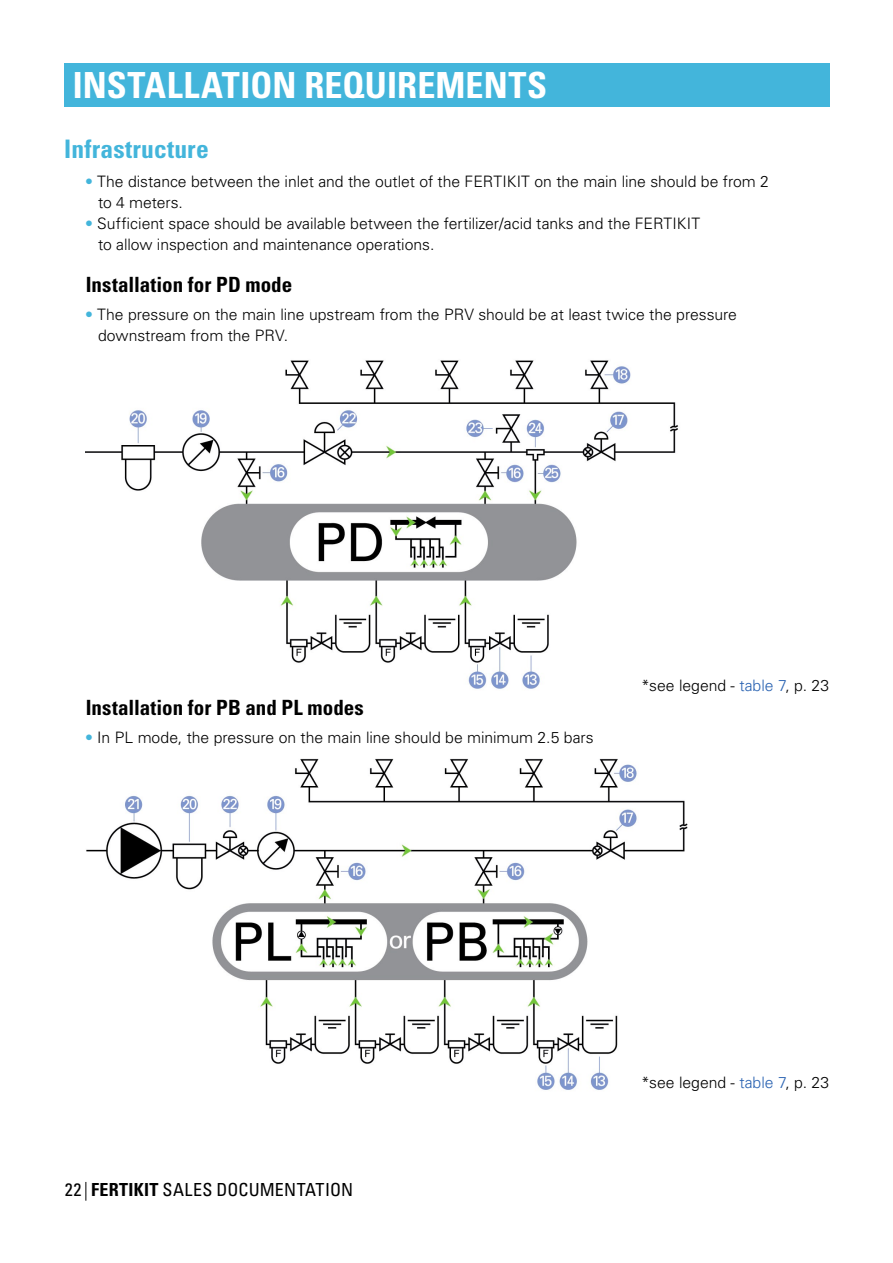
<style>
.page{position:relative;width:893px;height:1263px;background:#fff}
.page>*{position:absolute;margin:0;border:0;box-sizing:border-box;transform-origin:0 0}
.t1{font:700 condensed 36px "Univers LT Std";letter-spacing:.005em;color:#fff}
.t2{font:700 condensed 25.5px "Univers LT Std";letter-spacing:.01em;color:#43b5db}
.t3{font:700 condensed 21px "Univers LT Std";letter-spacing:.005em;color:#000}
.t4{font:condensed 18px "Univers LT Std";letter-spacing:.015em;color:#000}
.t5{font:300 15.75px/21px "Univers LT Std";letter-spacing:-.005em;color:#000}
.s1{color:#43b5db}
.s2{color:#2a63b2}
.s3{font-weight:700}
</style>
<div class="page">
<svg style="left:85px;top:1182px;width:1px;height:19px"></svg>
<div style="left:64px;top:64px;width:765px;height:43px;background:#43b5db"></div>
<img style="left:85px;top:360px;width:593px;height:329px">
<img style="left:86px;top:758px;width:602px;height:332px">
<h1 class="t1" style="left:73px;top:63px;width:476px">INSTALLATION REQUIREMENTS</h1>
<h2 class="t2" style="left:64px;top:133px;width:146px">Infrastructure</h2>
<p class="t5" style="left:98px;top:170px;width:672px;text-indent:-13px"><span class="s1">•</span> The distance between the inlet and the outlet of the FERTIKIT on the main line should be from 2 to 4 meters.</p>
<p class="t5" style="left:98px;top:212px;width:604px;text-indent:-13px"><span class="s1">•</span> Sufficient space should be available between the fertilizer/acid tanks and the FERTIKIT to allow inspection and maintenance operations.</p>
<h3 class="t3" style="left:86px;top:271px;width:208px">Installation for PD mode</h3>
<p class="t5" style="left:98px;top:304px;width:640px;text-indent:-13px"><span class="s1">•</span> The pressure on the main line upstream from the PRV should be at least twice the pressure downstream from the PRV.</p>
<h3 class="t3" style="left:86px;top:694px;width:280px">Installation for PB and PL modes</h3>
<p class="t5" style="left:85px;top:727px;width:510px"><span class="s1">•</span> In PL mode, the pressure on the main line should be minimum 2.5 bars</p>
<p class="t5" style="left:641px;top:675px;width:189px">*see legend - <span class="s2">table 7</span>, p. 23</p>
<p class="t4" style="left:65px;top:1178px;width:290px">22 <span class="s3">FERTIKIT</span> SALES DOCUMENTATION</p>
<p class="t5" style="left:641px;top:1072px;width:189px">*see legend - <span class="s2">table 7</span>, p. 23</p>
</div>
